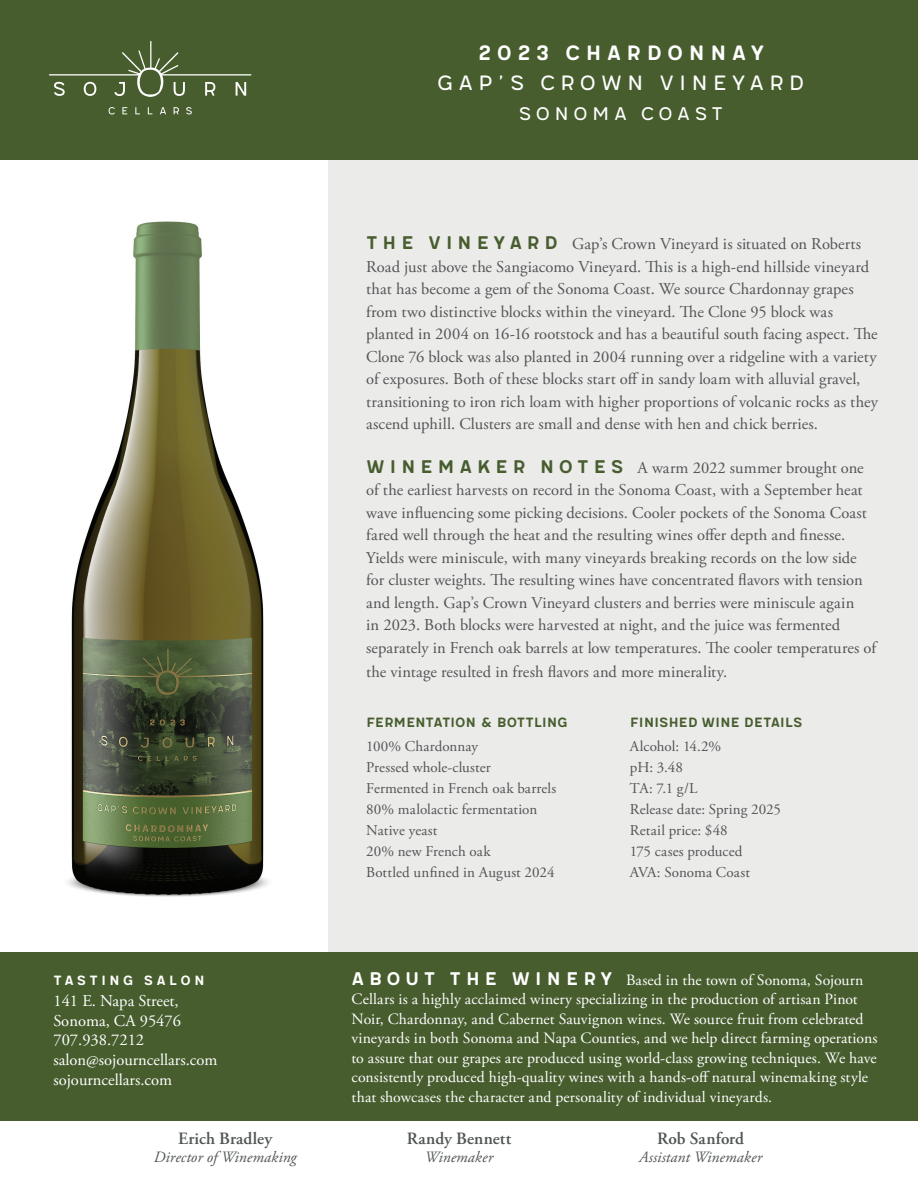
<style>
.page{position:relative;width:918px;height:1188px;background:#fff}
.page>*{position:absolute;margin:0;border:0;box-sizing:border-box;transform-origin:0 0}
.t1{font:25.5px "Meltow San 100";letter-spacing:.2em;color:#fff}
.t2{font:25.5px "Meltow San 200";letter-spacing:.2em;color:#fff}
.t3{font:22.5px "Meltow San 100";letter-spacing:.2em;color:#fff}
.t4{font:600 17.25px "Adobe Garamond Pro";letter-spacing:.005em;color:#525555}
.t5{font:16.5px/22.5px "Adobe Garamond Pro";letter-spacing:.005em;color:#525555}
.t6{font:16.5px/19.8px "Adobe Garamond Pro";color:#fff}
.t7{font:16.5px "Meltow San 200";letter-spacing:-.015em;color:#475d2e}
.t8{font:16.5px "Meltow San 200";letter-spacing:.185em;color:#fff}
.t9{font:15.75px/19.5px "Adobe Garamond Pro";letter-spacing:.01em;color:#fff}
.t10{font:italic 15.75px "Adobe Garamond Pro";letter-spacing:.005em;color:#525555}
.t11{font:15px/21px "Adobe Garamond Pro";letter-spacing:.005em;color:#525555}
.s1{font-family:"Meltow San 200";font-size:22.5px;color:#475d2e}
.s2{font-family:"Meltow San 200";font-size:22.5px}
</style>
<div class="page">
<div style="left:328px;top:0;width:590px;height:968px;background:#ebebea"></div>
<div style="left:0;top:0;width:918px;height:160px;background:#475d2e"></div>
<div style="left:0;top:953px;width:918px;height:168px;background:#475d2e"></div>
<svg style="left:49px;top:41px;width:202px;height:56px"></svg>
<svg style="left:109px;top:107px;width:6px;height:7px"></svg>
<svg style="left:122px;top:107px;width:5px;height:7px"></svg>
<svg style="left:135px;top:107px;width:5px;height:7px"></svg>
<svg style="left:160px;top:107px;width:6px;height:7px"></svg>
<svg style="left:174px;top:107px;width:5px;height:7px"></svg>
<svg style="left:186px;top:107px;width:6px;height:7px"></svg>
<img style="left:68px;top:221px;width:201px;height:675px">
<p class="t8" style="left:53px;top:970px;width:153px">TastinG salon</p>
<p class="t6" style="left:53px;top:991px;width:165px">141 E. Napa Street,<br>Sonoma, CA 95476<br>707.938.7212 salon@sojourncellars.com sojourncellars.com</p>
<p class="t4" style="left:178px;top:1129px;width:96px">Erich Bradley</p>
<p class="t10" style="left:154px;top:1148px;width:145px">Director of Winemaking</p>
<h1 class="t2" style="left:478px;top:38px;width:288px">2023 CHARDONNAY</h1>
<h1 class="t1" style="left:438px;top:69px;width:368px">GAP’S CROWN VINEYARD</h1>
<h2 class="t3" style="left:519px;top:101px;width:206px">SONOMA COAST</h2>
<p class="t5" style="left:366px;top:233px;width:513px"><span class="s1">T H E V I N E Y A R D</span> Gap’s Crown Vineyard is situated on Roberts Road just above the Sangiacomo Vineyard. This is a high-end hillside vineyard that has become a gem of the Sonoma Coast. We source Chardonnay grapes from two distinctive blocks within the vineyard. The Clone 95 block was planted in 2004 on 16-16 rootstock and has a beautiful south facing aspect. The Clone 76 block was also planted in 2004 running over a ridgeline with a variety of exposures. Both of these blocks start off in sandy loam with alluvial gravel, transitioning to iron rich loam with higher proportions of volcanic rocks as they ascend uphill. Clusters are small and dense with hen and chick berries.</p>
<p class="t5" style="left:366px;top:457px;width:512px"><span class="s1">W I N E M A K E R N O T E S</span> A warm 2022 summer brought one of the earliest harvests on record in the Sonoma Coast, with a September heat wave influencing some picking decisions. Cooler pockets of the Sonoma Coast fared well through the heat and the resulting wines offer depth and finesse.<br>Yields were miniscule, with many vineyards breaking records on the low side for cluster weights. The resulting wines have concentrated flavors with tension and length. Gap’s Crown Vineyard clusters and berries were miniscule again<br>in 2023. Both blocks were harvested at night, and the juice was fermented separately in French oak barrels at low temperatures. The cooler temperatures of</p>
<p class="t5" style="left:366px;top:661px;width:362px">the vintage resulted in fresh flavors and more minerality.</p>
<p class="t7" style="left:366px;top:712px;width:203px">fermentation &amp; Bottling</p>
<p class="t11" style="left:366px;top:737px;width:192px">100% Chardonnay<br>Pressed whole-cluster<br>Fermented in French oak barrels<br>80% malolactic fermentation<br>Native yeast<br>20% new French oak<br>Bottled unfined in August 2024</p>
<p class="t7" style="left:630px;top:712px;width:174px">finished wine details</p>
<p class="t11" style="left:630px;top:737px;width:152px">Alcohol: 14.2%<br>pH: 3.48<br>TA: 7.1 g/L<br>Release date: Spring 2025<br>Retail price: $48<br>175 cases produced<br>AVA: Sonoma Coast</p>
<p class="t9" style="left:352px;top:970px;width:528px"><span class="s2">A B O U T T H E W I N E R Y</span> Based in the town of Sonoma, Sojourn Cellars is a highly acclaimed winery specializing in the production of artisan Pinot Noir, Chardonnay, and Cabernet Sauvignon wines. We source fruit from celebrated vineyards in both Sonoma and Napa Counties, and we help direct farming operations to assure that our grapes are produced using world-class growing techniques. We have consistently produced high-quality wines with a hands-off natural winemaking style that showcases the character and personality of individual vineyards.</p>
<p class="t4" style="left:407px;top:1129px;width:106px">Randy Bennett</p>
<p class="t10" style="left:425px;top:1148px;width:70px">Winemaker</p>
<p class="t4" style="left:657px;top:1129px;width:88px">Rob Sanford</p>
<p class="t10" style="left:639px;top:1148px;width:124px">Assistant Winemaker</p>
</div>
